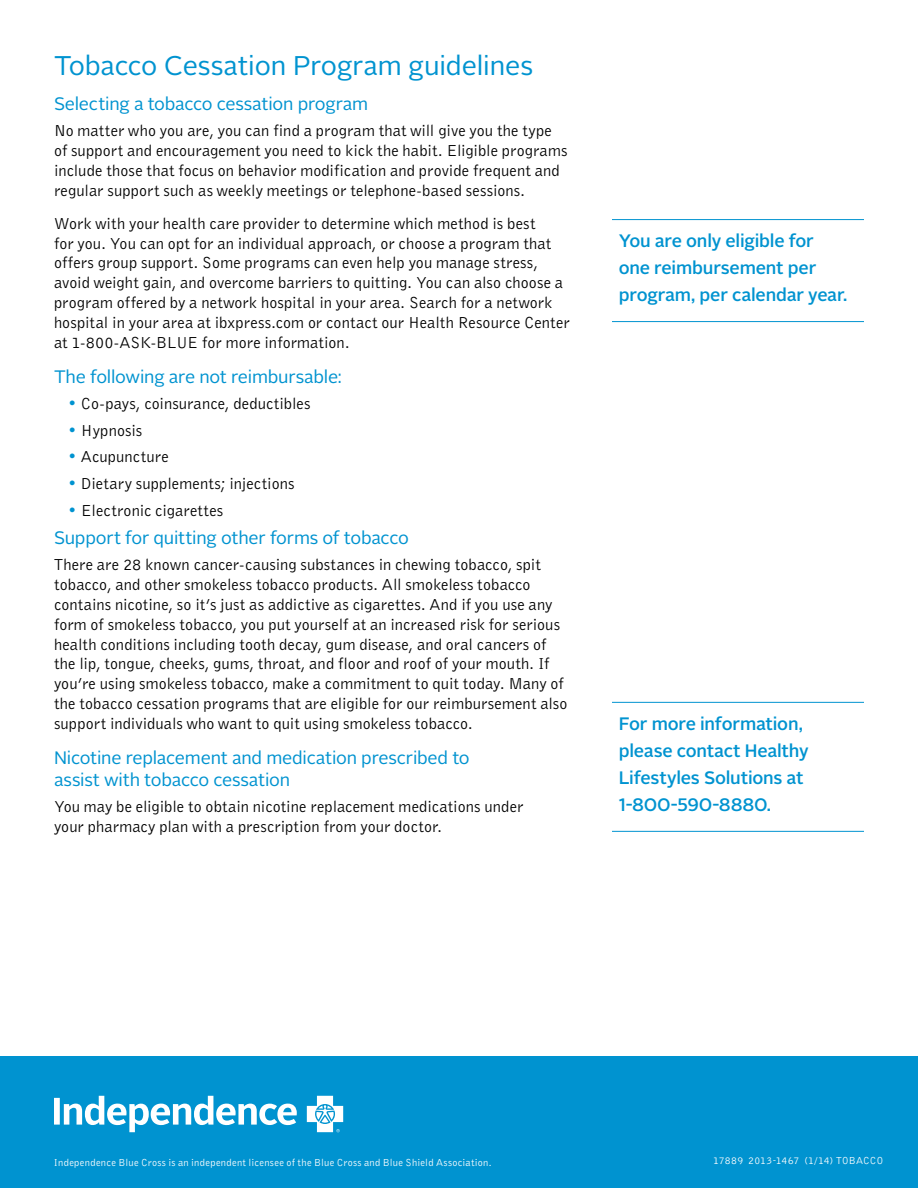
<style>
.page{position:relative;width:918px;height:1188px;background:#fff}
.page>*{position:absolute;margin:0;border:0;box-sizing:border-box;transform-origin:0 0}
.t1{font:27px "Alright Sans";letter-spacing:-.005em;color:#0093d0}
.t2{font:18px/21.6px "Alright Sans";letter-spacing:-.01em;color:#0093d0}
.t3{font:500 18px/27px "Alright Sans";letter-spacing:-.01em;color:#0093d0}
.t4{font:16.5px/19.8px "Bell Gothic";letter-spacing:.005em;color:#000}
.t5{font:10.5px "Bell Gothic";letter-spacing:.025em;color:#fff}
.s1{color:#0093d0}
</style>
<div class="page">
<div style="left:0;top:1056px;width:918px;height:132px;background:#0093d0"></div>
<svg style="left:54px;top:1096px;width:289px;height:36px"></svg>
<hr style="left:612px;top:702px;width:252px;height:1px;background:#0093d0">
<hr style="left:612px;top:831px;width:252px;height:1px;background:#0093d0">
<hr style="left:612px;top:219px;width:252px;height:1px;background:#0093d0">
<hr style="left:612px;top:321px;width:252px;height:1px;background:#0093d0">
<h1 class="t1" style="left:54px;top:47px;width:481px">Tobacco Cessation Program guidelines</h1>
<p class="t2" style="left:54px;top:93px;width:316px">Selecting a tobacco cessation program</p>
<p class="t4" style="left:54px;top:120px;width:515px">No matter who you are, you can find a program that will give you the type of support and encouragement you need to kick the habit. Eligible programs include those that focus on behavior modification and provide frequent and regular support such as weekly meetings or telephone-based sessions.</p>
<p class="t4" style="left:54px;top:213px;width:517px">Work with your health care provider to determine which method is best<br>for you. You can opt for an individual approach, or choose a program that offers group support. Some programs can even help you manage stress, avoid weight gain, and overcome barriers to quitting. You can also choose a program offered by a network hospital in your area. Search for a network hospital in your area at ibxpress.com or contact our Health Resource Center at 1-800-ASK-BLUE for more information.</p>
<p class="t2" style="left:54px;top:366px;width:289px">The following are not reimbursable:</p>
<p class="t4" style="left:68px;top:394px;width:245px"><span class="s1">•</span> Co-pays, coinsurance, deductibles</p>
<p class="t4" style="left:68px;top:420px;width:76px"><span class="s1">•</span> Hypnosis</p>
<p class="t4" style="left:68px;top:447px;width:103px"><span class="s1">•</span> Acupuncture</p>
<p class="t4" style="left:68px;top:473px;width:229px"><span class="s1">•</span> Dietary supplements; injections</p>
<p class="t4" style="left:68px;top:500px;width:157px"><span class="s1">•</span> Electronic cigarettes</p>
<p class="t2" style="left:54px;top:527px;width:356px">Support for quitting other forms of tobacco</p>
<p class="t4" style="left:54px;top:555px;width:515px">There are 28 known cancer-causing substances in chewing tobacco, spit tobacco, and other smokeless tobacco products. All smokeless tobacco contains nicotine, so it’s just as addictive as cigarettes. And if you use any form of smokeless tobacco, you put yourself at an increased risk for serious health conditions including tooth decay, gum disease, and oral cancers of the lip, tongue, cheeks, gums, throat, and floor and roof of your mouth. If you’re using smokeless tobacco, make a commitment to quit today. Many of the tobacco cessation programs that are eligible for our reimbursement also support individuals who want to quit using smokeless tobacco.</p>
<p class="t2" style="left:54px;top:747px;width:417px">Nicotine replacement and medication prescribed to assist with tobacco cessation</p>
<p class="t4" style="left:54px;top:796px;width:471px">You may be eligible to obtain nicotine replacement medications under your pharmacy plan with a prescription from your doctor.</p>
<p class="t3" style="left:619px;top:227px;width:230px">You are only eligible for one reimbursement per program, per calendar year.</p>
<p class="t3" style="left:619px;top:710px;width:191px">For more information, please contact Healthy<br>Lifestyles Solutions at<br>1-800-590-8880.</p>
<p class="t5" style="left:54px;top:1155px;width:439px">Independence Blue Cross is an independent licensee of the Blue Cross and Blue Shield Association.</p>
<p class="t5" style="left:713px;top:1154px;width:172px">17889 2013-1467 (1/14) TOBACCO</p>
</div>
